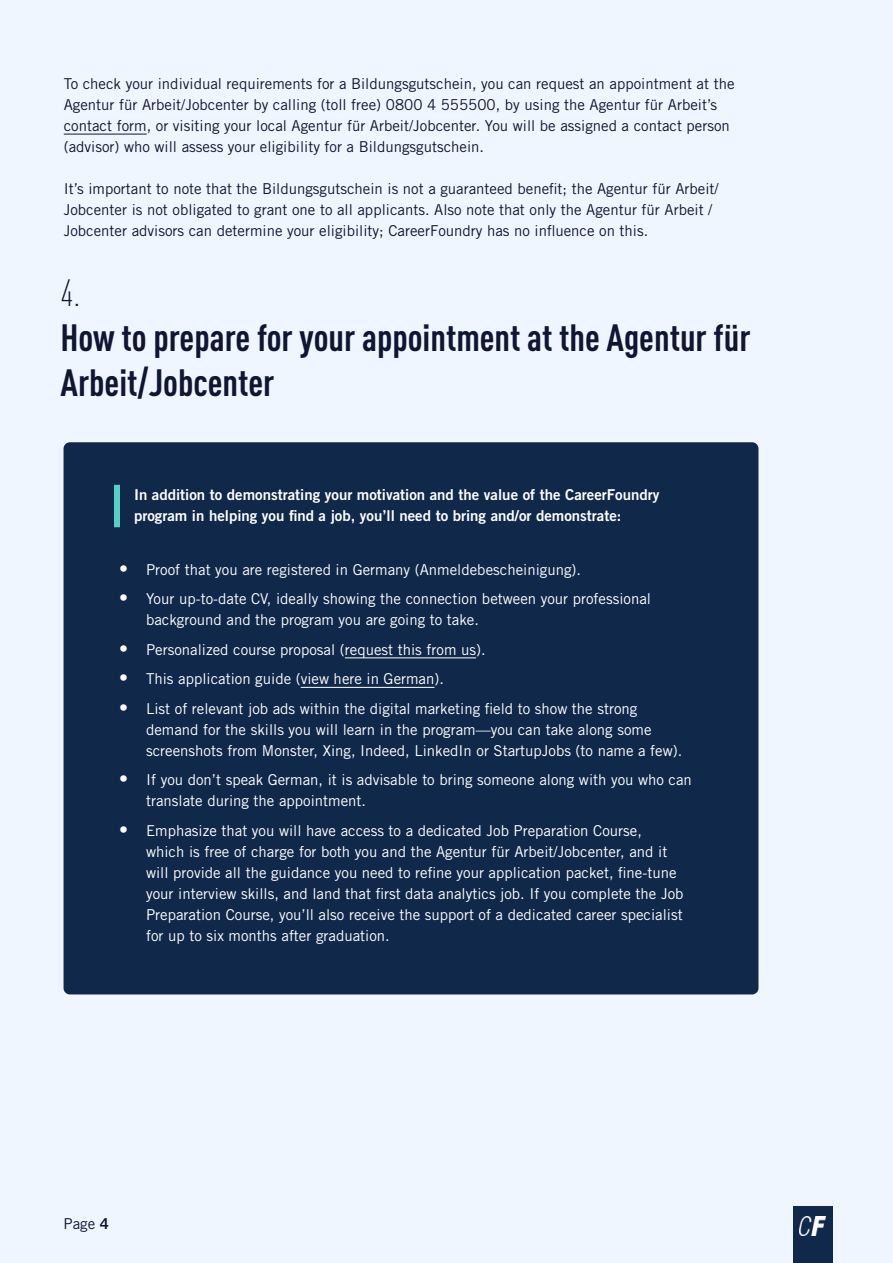
<style>
.page{position:relative;width:893px;height:1263px;background:#f0f6ff}
.page>*{position:absolute;margin:0;border:0;box-sizing:border-box;transform-origin:0 0}
.t1{font:700 condensed 37.5px/45px "DIN Pro";color:#0e1633}
.t2{font:300 condensed 37.5px "DIN Pro";color:#0e1633}
.t3{font:15px/21px "Trade Gothic LT Std";color:#fff}
.t4{font:15px/21px "Trade Gothic LT Std";color:#0e1633}
.t5{font:15px/21px "Trade Gothic LT Std Bd 2";color:#fff}
.s1{font-size:18px}
.s2{font-family:"Trade Gothic LT Std Bd 2"}
</style>
<div class="page">
<hr style="left:64px;top:134px;width:83px;height:1px;background:#0e1633">
<div style="left:64px;top:442px;width:694px;height:552px;background:#10284a;border-radius:6px"></div>
<hr style="left:345px;top:657px;width:131px;height:1px;background:#fff">
<hr style="left:301px;top:687px;width:133px;height:1px;background:#fff">
<div style="left:114px;top:488px;width:6px;height:36px;background:#54d0c6"></div>
<div style="left:793px;top:1206px;width:39px;height:39px;background:#10284a"></div>
<img style="left:800px;top:1216px;width:26px;height:19px">
<div style="left:793px;top:1245px;width:39px;height:18px;background:#10284a"></div>
<p class="t4" style="left:64px;top:73px;width:672px">To check your individual requirements for a Bildungsgutschein, you can request an appointment at the Agentur für Arbeit/Jobcenter by calling (toll free) 0800 4 555500, by using the Agentur für Arbeit’s contact form, or visiting your local Agentur für Arbeit/Jobcenter. You will be assigned a contact person (advisor) who will assess your eligibility for a Bildungsgutschein.</p>
<p class="t4" style="left:64px;top:178px;width:656px">It’s important to note that the Bildungsgutschein is not a guaranteed benefit; the Agentur für Arbeit/<br>Jobcenter is not obligated to grant one to all applicants. Also note that only the Agentur für Arbeit /<br>Jobcenter advisors can determine your eligibility; CareerFoundry has no influence on this.</p>
<h1 class="t2" style="left:61px;top:266px;width:21px">4.</h1>
<h1 class="t1" style="left:61px;top:312px;width:691px">How to prepare for your appointment at the Agentur für<br>Arbeit/Jobcenter</h1>
<p class="t5" style="left:134px;top:484px;width:527px">In addition to demonstrating your motivation and the value of the CareerFoundry program in helping you find a job, you’ll need to bring and/or demonstrate:</p>
<p class="t3" style="left:119px;top:559px;width:463px"><span class="s1">•</span> Proof that you are registered in Germany (Anmeldebescheinigung).</p>
<p class="t3" style="left:146px;top:588px;width:506px;text-indent:-27px"><span class="s1">•</span> Your up-to-date CV, ideally showing the connection between your professional background and the program you are going to take.</p>
<p class="t3" style="left:119px;top:639px;width:368px"><span class="s1">•</span> Personalized course proposal (request this from us).</p>
<p class="t3" style="left:119px;top:668px;width:326px"><span class="s1">•</span> This application guide (view here in German).</p>
<p class="t3" style="left:146px;top:698px;width:538px;text-indent:-27px"><span class="s1">•</span> List of relevant job ads within the digital marketing field to show the strong demand for the skills you will learn in the program—you can take along some screenshots from Monster, Xing, Indeed, LinkedIn or StartupJobs (to name a few).</p>
<p class="t3" style="left:146px;top:769px;width:547px;text-indent:-27px"><span class="s1">•</span> If you don’t speak German, it is advisable to bring someone along with you who can translate during the appointment.</p>
<p class="t3" style="left:146px;top:820px;width:539px;text-indent:-27px"><span class="s1">•</span> Emphasize that you will have access to a dedicated Job Preparation Course, which is free of charge for both you and the Agentur für Arbeit/Jobcenter, and it will provide all the guidance you need to refine your application packet, fine-tune your interview skills, and land that first data analytics job. If you complete the Job Preparation Course, you’ll also receive the support of a dedicated career specialist for up to six months after graduation.</p>
<p class="t4" style="left:64px;top:1213px;width:47px">Page <span class="s2">4</span></p>
</div>
